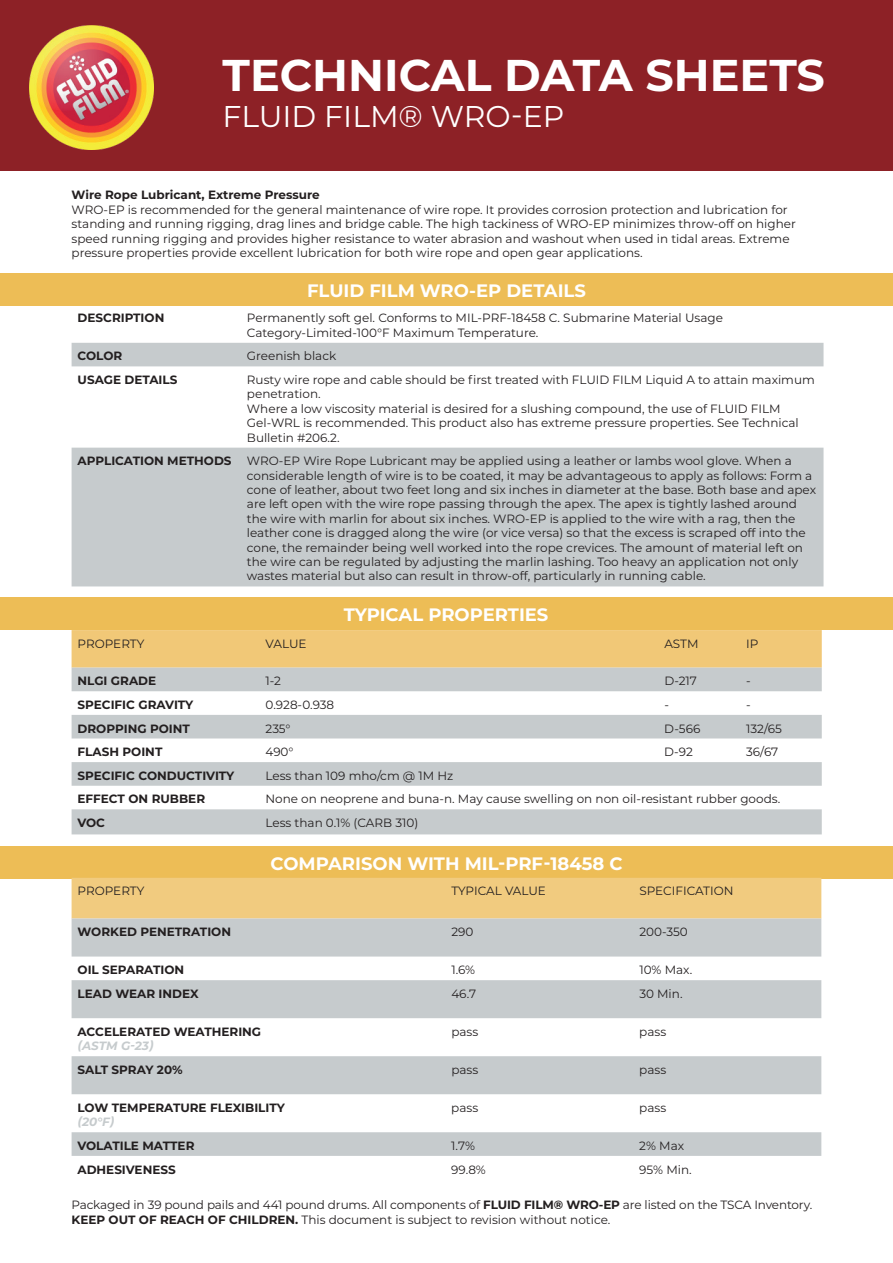
<style>
.page{position:relative;width:893px;height:1263px;background:#fff}
.page>*{position:absolute;margin:0;border:0;box-sizing:border-box;transform-origin:0 0}
.t1{font:700 44.4px "Montserrat";color:#fff}
.t2{font:30px "Montserrat";color:#fff}
.t3{font:700 18px "Montserrat";color:#fff}
.t4{font:12px/14.4px "Montserrat";color:#231f20}
.t5{font:700 12px "Montserrat";color:#231f20}
.t6{font:italic 700 12px "Montserrat";color:#c6cbcd}
.s1{font-weight:700}
</style>
<div class="page">
<div style="left:0;top:0;width:893px;height:171px;background:#8d2126"></div>
<img style="left:30px;top:26px;width:123px;height:123px">
<div style="left:0;top:273px;width:893px;height:33px;background:#edbd56"></div>
<svg style="left:72px;top:343px;width:751px;height:243px;fill:#c6cbcd"></svg>
<div style="left:0;top:597px;width:893px;height:33px;background:#edbd56"></div>
<div style="left:72px;top:630px;width:750px;height:38px;background:#f1c877"></div>
<svg style="left:72px;top:668px;width:750px;height:166px;fill:#c6cbcd"></svg>
<div style="left:0;top:846px;width:893px;height:33px;background:#edbd56"></div>
<div style="left:72px;top:878px;width:749px;height:40px;background:#f1cb7f"></div>
<svg style="left:72px;top:918px;width:749px;height:238px;fill:#c6cbcd"></svg>
<h1 class="t1" style="left:223px;top:43px;width:604px">TECHNICAL DATA SHEETS</h1>
<h2 class="t2" style="left:223px;top:96px;width:343px">FLUID FILM® WRO-EP</h2>
<p class="t5" style="left:72px;top:186px;width:250px">Wire Rope Lubricant, Extreme Pressure</p>
<p class="t4" style="left:72px;top:202px;width:726px">WRO-EP is recommended for the general maintenance of wire rope. It provides corrosion protection and lubrication for standing and running rigging, drag lines and bridge cable. The high tackiness of WRO-EP minimizes throw-off on higher speed running rigging and provides higher resistance to water abrasion and washout when used in tidal areas. Extreme pressure properties provide excellent lubrication for both wire rope and open gear applications.</p>
<h3 class="t3" style="left:307px;top:277px;width:280px">FLUID FILM WRO-EP DETAILS</h3>
<p class="t5" style="left:78px;top:309px;width:88px">DESCRIPTION</p>
<p class="t4" style="left:247px;top:310px;width:477px">Permanently soft gel. Conforms to MIL-PRF-18458 C. Submarine Material Usage<br>Category-Limited-100°F Maximum Temperature.</p>
<p class="t5" style="left:78px;top:347px;width:46px">COLOR</p>
<p class="t4" style="left:247px;top:348px;width:91px">Greenish black</p>
<p class="t5" style="left:78px;top:371px;width:101px">USAGE DETAILS</p>
<p class="t4" style="left:247px;top:372px;width:569px">Rusty wire rope and cable should be first treated with FLUID FILM Liquid A to attain maximum penetration.<br>Where a low viscosity material is desired for a slushing compound, the use of FLUID FILM Gel-WRL is recommended. This product also has extreme pressure properties. See Technical Bulletin #206.2.</p>
<p class="t5" style="left:78px;top:452px;width:155px">APPLICATION METHODS</p>
<p class="t4" style="left:247px;top:453px;width:571px">WRO-EP Wire Rope Lubricant may be applied using a leather or lambs wool glove. When a considerable length of wire is to be coated, it may be advantageous to apply as follows: Form a cone of leather, about two feet long and six inches in diameter at the base. Both base and apex are left open with the wire rope passing through the apex. The apex is tightly lashed around the wire with marlin for about six inches. WRO-EP is applied to the wire with a rag, then the leather cone is dragged along the wire (or vice versa) so that the excess is scraped off into the cone, the remainder being well worked into the rope crevices. The amount of material left on the wire can be regulated by adjusting the marlin lashing. Too heavy an application not only wastes material but also can result in throw-off, particularly in running cable.</p>
<h3 class="t3" style="left:344px;top:601px;width:206px">TYPICAL PROPERTIES</h3>
<p class="t4" style="left:78px;top:636px;width:68px">PROPERTY</p>
<p class="t4" style="left:266px;top:636px;width:42px">VALUE</p>
<p class="t4" style="left:664px;top:636px;width:36px">ASTM</p>
<p class="t4" style="left:746px;top:636px;width:14px">IP</p>
<p class="t5" style="left:78px;top:672px;width:80px">NLGI GRADE</p>
<p class="t4" style="left:266px;top:673px;width:17px">1-2</p>
<p class="t4" style="left:664px;top:673px;width:34px">D-217</p>
<p class="t4" style="left:746px;top:673px;width:6px">-</p>
<p class="t5" style="left:78px;top:696px;width:117px">SPECIFIC GRAVITY</p>
<p class="t4" style="left:266px;top:697px;width:70px">0.928-0.938</p>
<p class="t4" style="left:664px;top:697px;width:6px">-</p>
<p class="t4" style="left:746px;top:697px;width:6px">-</p>
<p class="t5" style="left:78px;top:719px;width:114px">DROPPING POINT</p>
<p class="t4" style="left:266px;top:721px;width:27px">235°</p>
<p class="t4" style="left:664px;top:721px;width:37px">D-566</p>
<p class="t4" style="left:746px;top:721px;width:37px">132/65</p>
<p class="t5" style="left:78px;top:743px;width:86px">FLASH POINT</p>
<p class="t4" style="left:265px;top:744px;width:30px">490°</p>
<p class="t4" style="left:664px;top:744px;width:30px">D-92</p>
<p class="t4" style="left:746px;top:744px;width:34px">36/67</p>
<p class="t5" style="left:78px;top:767px;width:158px">SPECIFIC CONDUCTIVITY</p>
<p class="t4" style="left:265px;top:768px;width:189px">Less than 109 mho/cm @ 1M Hz</p>
<p class="t5" style="left:78px;top:790px;width:129px">EFFECT ON RUBBER</p>
<p class="t4" style="left:265px;top:791px;width:516px">None on neoprene and buna-n. May cause swelling on non oil-resistant rubber goods.</p>
<p class="t5" style="left:78px;top:814px;width:29px">VOC</p>
<p class="t4" style="left:265px;top:815px;width:154px">Less than 0.1% (CARB 310)</p>
<h3 class="t3" style="left:270px;top:850px;width:354px">COMPARISON WITH MIL-PRF-18458 C</h3>
<p class="t4" style="left:78px;top:883px;width:68px">PROPERTY</p>
<p class="t4" style="left:451px;top:883px;width:96px">TYPICAL VALUE</p>
<p class="t4" style="left:639px;top:883px;width:96px">SPECIFICATION</p>
<p class="t5" style="left:78px;top:923px;width:155px">WORKED PENETRATION</p>
<p class="t4" style="left:451px;top:924px;width:24px">290</p>
<p class="t4" style="left:639px;top:924px;width:50px">200-350</p>
<p class="t5" style="left:78px;top:961px;width:108px">OIL SEPARATION</p>
<p class="t4" style="left:451px;top:962px;width:25px">1.6%</p>
<p class="t4" style="left:639px;top:962px;width:54px">10% Max.</p>
<p class="t5" style="left:78px;top:985px;width:123px">LEAD WEAR INDEX</p>
<p class="t4" style="left:451px;top:986px;width:26px">46.7</p>
<p class="t4" style="left:639px;top:986px;width:45px">30 Min.</p>
<p class="t5" style="left:78px;top:1023px;width:185px">ACCELERATED WEATHERING</p>
<p class="t6" style="left:78px;top:1037px;width:77px">(ASTM G-23)</p>
<p class="t4" style="left:451px;top:1024px;width:28px">pass</p>
<p class="t4" style="left:639px;top:1024px;width:28px">pass</p>
<p class="t5" style="left:78px;top:1061px;width:107px">SALT SPRAY 20%</p>
<p class="t4" style="left:451px;top:1062px;width:28px">pass</p>
<p class="t4" style="left:639px;top:1062px;width:28px">pass</p>
<p class="t5" style="left:78px;top:1099px;width:209px">LOW TEMPERATURE FLEXIBILITY</p>
<p class="t6" style="left:78px;top:1113px;width:38px">(20°F)</p>
<p class="t4" style="left:451px;top:1100px;width:28px">pass</p>
<p class="t4" style="left:639px;top:1100px;width:28px">pass</p>
<p class="t5" style="left:77px;top:1137px;width:118px">VOLATILE MATTER</p>
<p class="t4" style="left:451px;top:1138px;width:25px">1.7%</p>
<p class="t4" style="left:639px;top:1138px;width:46px">2% Max</p>
<p class="t5" style="left:77px;top:1160px;width:100px">ADHESIVENESS</p>
<p class="t4" style="left:451px;top:1161px;width:36px">99.8%</p>
<p class="t4" style="left:639px;top:1161px;width:54px">95% Min.</p>
<p class="t4" style="left:71px;top:1197px;width:742px">Packaged in 39 pound pails and 441 pound drums. All components of <span class="s1">FLUID FILM® WRO-EP</span> are listed on the TSCA Inventory.<br><span class="s1">KEEP OUT OF REACH OF CHILDREN.</span> This document is subject to revision without notice.</p>
</div>
